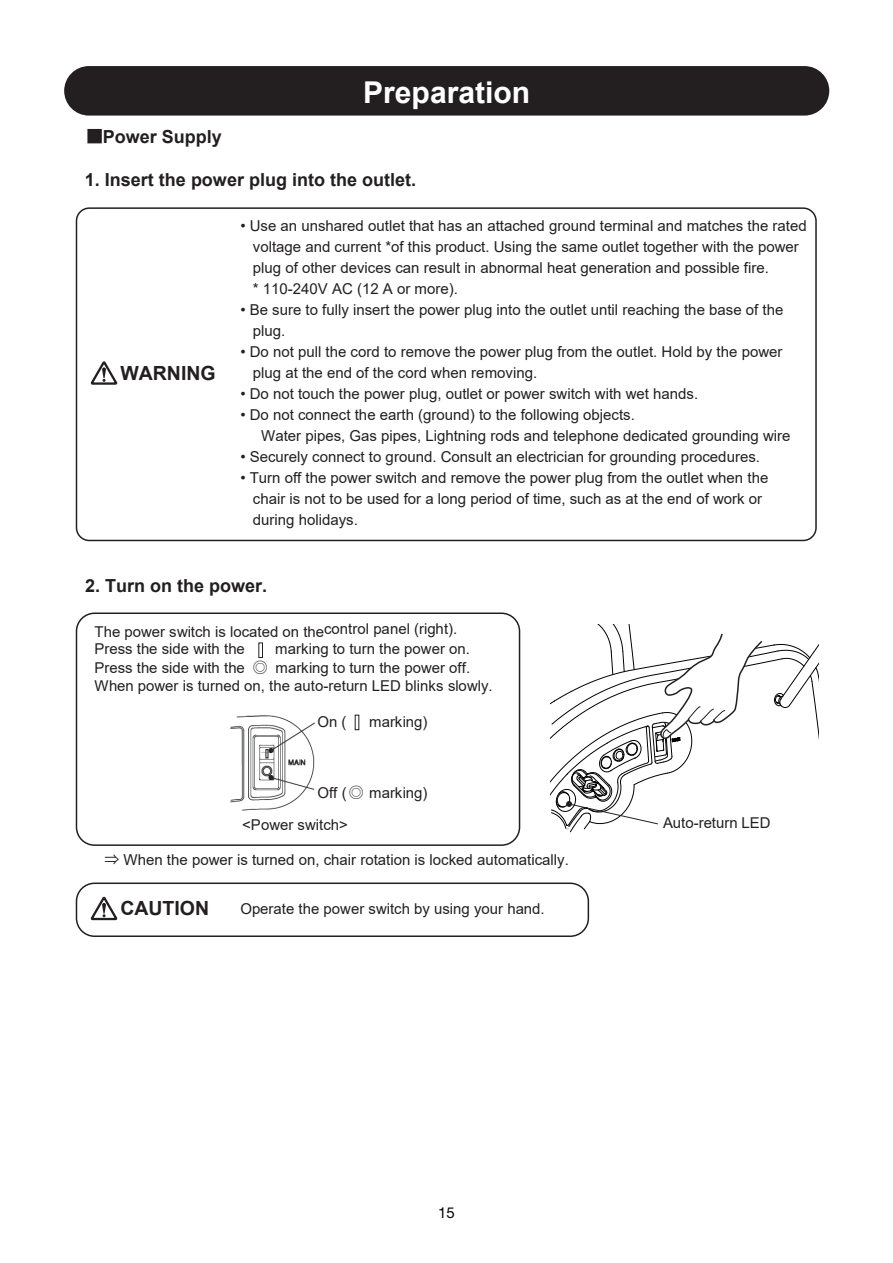
<style>
.page{position:relative;width:893px;height:1263px;background:#fff}
.page>*{position:absolute;margin:0;border:0;box-sizing:border-box;transform-origin:0 0}
.t1{font:700 30px "Arial";color:#fff}
.t2{font:700 19.5px "Arial";color:#231f20}
.t3{font:700 18px "Arial";color:#231f20}
.t4{font:15px/21px "Arial";color:#231f20}
.t5{font:15px "Helvetica Neue LT Pro";color:#000}
.s1{font-family:"Koz Go Pr 6 N";font-weight:400}
.s2{font-family:"Koz Go Pr 6 N"}
</style>
<div class="page">
<img style="left:230px;top:715px;width:85px;height:96px">
<svg style="left:551px;top:625px;width:268px;height:208px"></svg>
<img style="left:354px;top:714px;width:6px;height:16px">
<svg style="left:261px;top:749px;width:12px;height:9px"></svg>
<div style="left:258px;top:642px;width:5px;height:16px;border:1px solid #231f20"></div>
<div style="left:76px;top:207px;width:741px;height:334px;border:2px solid #231f20;border-radius:13px"></div>
<svg style="left:91px;top:361px;width:26px;height:24px"></svg>
<svg style="left:91px;top:896px;width:26px;height:24px"></svg>
<div style="left:64px;top:66px;width:765px;height:50px;background:#231f20;border-radius:25px"></div>
<div style="left:76px;top:882px;width:513px;height:55px;border:2px solid #231f20;border-radius:18px"></div>
<div style="left:76px;top:612px;width:444px;height:234px;border:2px solid #231f20;border-radius:18px"></div>
<p class="t3" style="left:86px;top:124px;width:138px"><span class="s1">■</span>Power Supply</p>
<h1 class="t1" style="left:363px;top:71px;width:169px">Preparation</h1>
<p class="t3" style="left:85px;top:167px;width:333px">1. Insert the power plug into the outlet.</p>
<h2 class="t2" style="left:120px;top:359px;width:97px">WARNING</h2>
<p class="t4" style="left:253px;top:215px;width:555px;text-indent:-13px">• Use an unshared outlet that has an attached ground terminal and matches the rated voltage and current *of this product. Using the same outlet together with the power plug of other devices can result in abnormal heat generation and possible fire.<br>* 110-240V AC (12 A or more).</p>
<p class="t4" style="left:253px;top:299px;width:532px;text-indent:-13px">• Be sure to fully insert the power plug into the outlet until reaching the base of the plug.</p>
<p class="t4" style="left:253px;top:341px;width:531px;text-indent:-13px">• Do not pull the cord to remove the power plug from the outlet. Hold by the power plug at the end of the cord when removing.</p>
<p class="t4" style="left:240px;top:383px;width:459px">• Do not touch the power plug, outlet or power switch with wet hands.</p>
<p class="t4" style="left:261px;top:404px;width:531px;text-indent:-21px">• Do not connect the earth (ground) to the following objects.<br>Water pipes, Gas pipes, Lightning rods and telephone dedicated grounding wire</p>
<p class="t4" style="left:240px;top:446px;width:521px">• Securely connect to ground. Consult an electrician for grounding procedures.</p>
<p class="t4" style="left:253px;top:467px;width:517px;text-indent:-13px">• Turn off the power switch and remove the power plug from the outlet when the chair is not to be used for a long period of time, such as at the end of work or during holidays.</p>
<p class="t3" style="left:85px;top:573px;width:184px">2. Turn on the power.</p>
<p class="t4" style="left:94px;top:623px;width:364px;line-height:17.2px">The power switch is located on the control panel (right).<br>Press the side with the</p>
<p class="t4" style="left:94px;top:640px;width:400px;line-height:18.3px;text-indent:181px">marking to turn the power on.<br>Press the side with the <span class="s2">◎</span> marking to turn the power off.<br>When power is turned on, the auto-return LED blinks slowly.</p>
<p class="t4" style="left:317px;top:711px;width:31px">On (</p>
<p class="t4" style="left:369px;top:711px;width:60px">marking)</p>
<p class="t4" style="left:317px;top:782px;width:112px">Off (<span class="s2">◎</span> marking)</p>
<p class="t4" style="left:242px;top:814px;width:107px">&lt;Power switch&gt;</p>
<p class="t4" style="left:104px;top:849px;width:466px"><span class="s2">⇒</span> When the power is turned on, chair rotation is locked automatically.</p>
<h2 class="t2" style="left:120px;top:895px;width:90px">CAUTION</h2>
<p class="t4" style="left:240px;top:898px;width:306px">Operate the power switch by using your hand.</p>
<p class="t4" style="left:663px;top:812px;width:109px">Auto-return LED</p>
<p class="t5" style="left:438px;top:1204px;width:18px">15</p>
</div>
